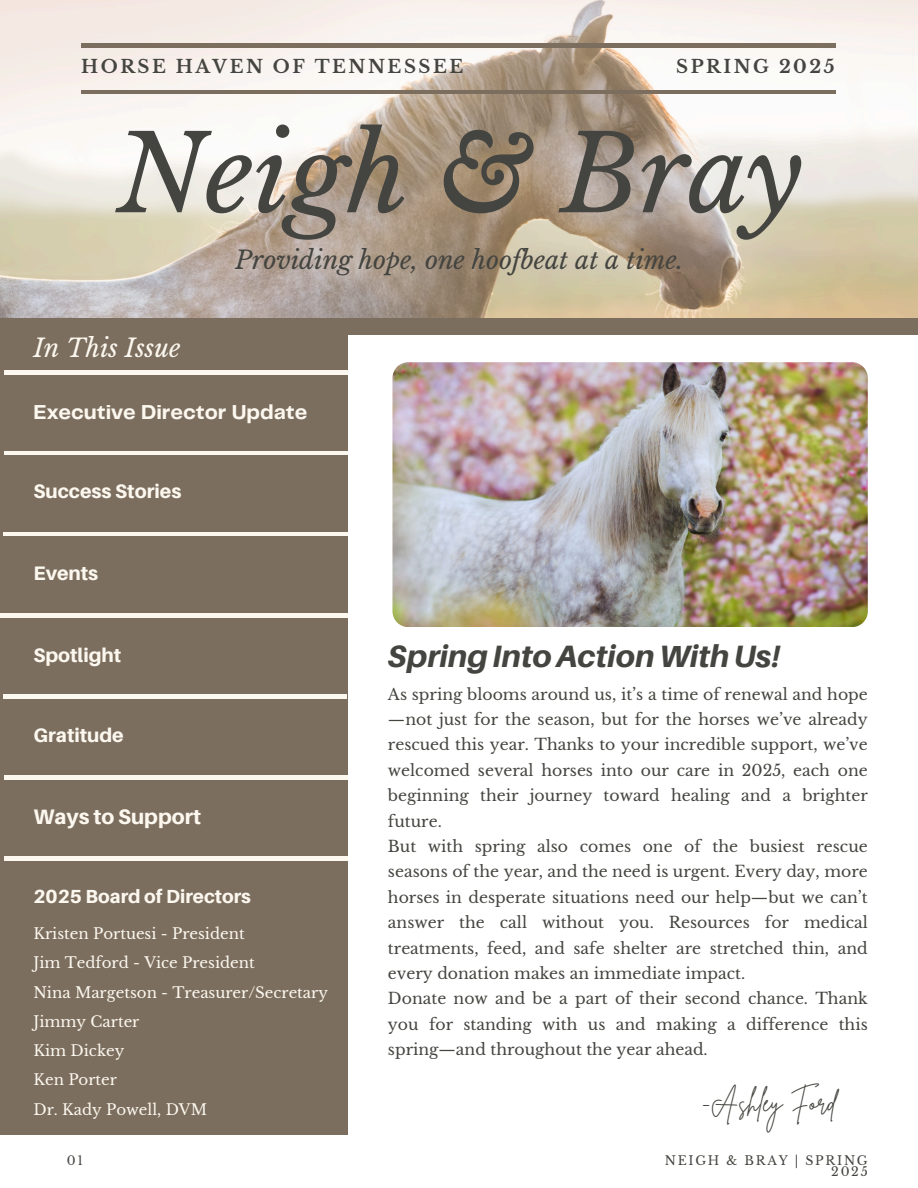
<style>
.page{position:relative;width:918px;height:1188px;background:#fff}
.page>*{position:absolute;margin:0;border:0;box-sizing:border-box;transform-origin:0 0}
.t1{font:italic 105.75px "Libre Baskerville";color:#444440}
.t2{font:italic 800 30.9px "Aileron";color:#444440}
.t3{font:25.35px "Brittany Signature";color:#444440}
.t4{font:italic 24.9px "Libre Baskerville";color:#444440}
.t5{font:italic 24.9px "Libre Baskerville";color:#fcf8ef}
.t6{font:700 21px "Telegraf";color:#fcf8ef}
.t7{font:800 21px "Aileron";color:#fcf8ef}
.t8{font:800 19.5px "Aileron";color:#fcf8ef}
.t9{font:800 18.9px "Aileron";color:#fcf8ef}
.t10{font:700 18.15px "Libre Baskerville";letter-spacing:.14em;color:#444440}
.t11{font:15.6px/25.3px "Libre Baskerville";color:#444440}
.t12{font:15px/29.2px "Libre Baskerville";color:#fcf8ef}
.t13{font:12.45px/10.6px "Libre Baskerville";letter-spacing:.14em;color:#444440;text-align:right}
</style>
<div class="page">
<div style="left:0;top:333px;width:347px;height:802px;background:#7c6e5f"></div>
<hr style="left:3px;top:533px;width:344px;height:3px;background:#fcf8ef">
<hr style="left:0;top:614px;width:347px;height:3px;background:#fcf8ef">
<hr style="left:3px;top:695px;width:344px;height:3px;background:#fcf8ef">
<hr style="left:4px;top:371px;width:343px;height:3px;background:#fcf8ef">
<img style="left:0;top:0;width:918px;height:335px">
<hr style="left:81px;top:90px;width:755px;height:4px;background:#7c6e5f">
<hr style="left:81px;top:44px;width:755px;height:3px;background:#7c6e5f">
<div style="left:0;top:318px;width:918px;height:16px;background:#7c6e5f"></div>
<img style="left:392px;top:362px;width:476px;height:265px;border-radius:16px">
<hr style="left:4px;top:452px;width:343px;height:3px;background:#fcf8ef">
<hr style="left:4px;top:776px;width:343px;height:3px;background:#fcf8ef">
<hr style="left:4px;top:857px;width:343px;height:3px;background:#fcf8ef">
<h3 class="t10" style="left:81px;top:56px;width:384px">HORSE HAVEN OF TENNESSEE</h3>
<p class="t10" style="left:676px;top:56px;width:160px">SPRING 2025</p>
<h3 class="t1" style="left:116px;top:110px;width:688px">Neigh &amp; Bray</h3>
<p class="t4" style="left:235px;top:244px;width:450px">Providing hope, one hoofbeat at a time.</p>
<p class="t5" style="left:33px;top:333px;width:149px">In This Issue</p>
<p class="t6" style="left:33px;top:403px;width:275px">Executive Director Update</p>
<h5 class="t8" style="left:33px;top:479px;width:149px">Success Stories</h5>
<h5 class="t8" style="left:33px;top:561px;width:66px">Events</h5>
<p class="t8" style="left:33px;top:643px;width:89px">Spotlight</p>
<p class="t8" style="left:33px;top:723px;width:92px">Gratitude</p>
<h4 class="t7" style="left:33px;top:804px;width:169px">Ways to Support</h4>
<p class="t9" style="left:33px;top:885px;width:219px">2025 Board of Directors</p>
<h1 class="t12" style="left:33px;top:919px;width:296px">Kristen Portuesi - President<br>Jim Tedford - Vice President<br>Nina Margetson - Treasurer/Secretary<br>Jimmy Carter<br>Kim Dickey<br>Ken Porter<br>Dr. Kady Powell, DVM</h1>
<h4 class="t13" style="left:67px;top:1156px;width:18px">01</h4>
<p class="t2" style="left:388px;top:637px;width:394px">SpringIntoActionWith Us!</p>
<h4 class="t11" style="left:388px;top:682px;width:481px">As spring blooms around us, it’s a time of renewal and hope —not just for the season, but for the horses we’ve already rescued this year. Thanks to your incredible support, we’ve welcomed several horses into our care in 2025, each one beginning their journey toward healing and a brighter future.<br>But with spring also comes one of the busiest rescue seasons of the year, and the need is urgent. Every day, more horses in desperate situations need our help—but we can’t answer the call without you. Resources for medical treatments, feed, and safe shelter are stretched thin, and every donation makes an immediate impact.<br>Donate now and be a part of their second chance. Thank you for standing with us and making a difference this spring—and throughout the year ahead.</h4>
<h4 class="t3" style="left:702px;top:1086px;width:136px">-Ashley Ford</h4>
<p class="t13" style="left:665px;top:1156px;width:205px">NEIGH &amp; BRAY | SPRING<br>2025</p>
</div>
